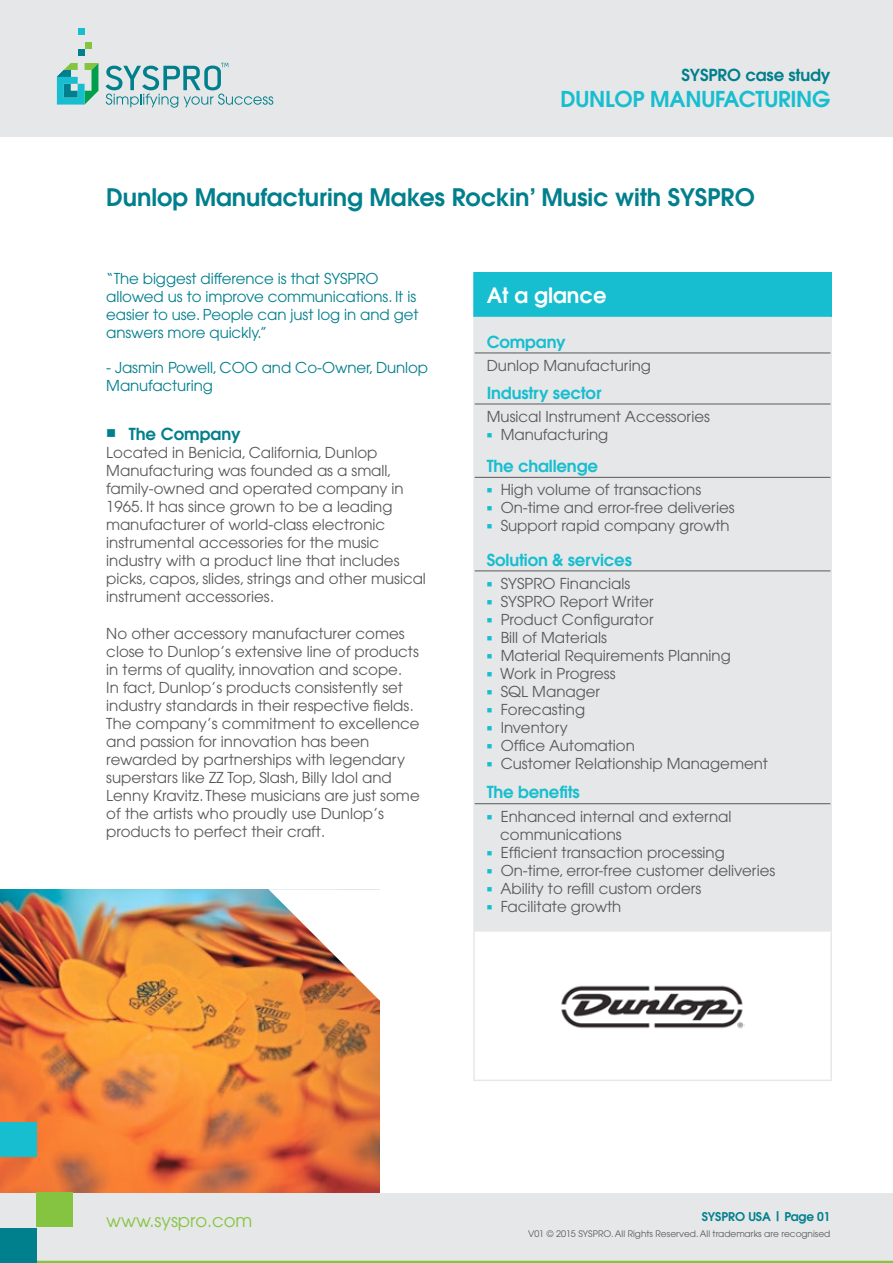
<style>
.page{position:relative;width:893px;height:1263px;background:#fff}
.page>*{position:absolute;margin:0;border:0;box-sizing:border-box;transform-origin:0 0}
.t1{font:600 24px "Avant Garde";letter-spacing:-.005em;color:#007f8c}
.t2{font:600 21.75px "Avant Garde";letter-spacing:-.01em;color:#16becf}
.t3{font:600 21px "Avant Garde";color:#fff}
.t4{font:18px "Avant Garde";color:#85c441}
.t5{font:600 16.5px "Avant Garde";letter-spacing:-.01em;color:#16becf}
.t6{font:600 16.5px "Avant Garde";letter-spacing:-.01em;color:#007f8c}
.t7{font:15px/18px "Avant Garde";color:#58595b}
.t8{font:15px/18px "Avant Garde";letter-spacing:-.005em;color:#007f8c}
.t9{font:600 12px "Avant Garde";letter-spacing:-.01em;color:#007f8c}
.t10{font:9px "Avant Garde";color:#58595b}
.s1{color:#16becf}
</style>
<div class="page">
<img style="left:0;top:890px;width:379px;height:303px">
<img style="left:268px;top:889px;width:112px;height:112px">
<div style="left:0;top:0;width:893px;height:136px;background:#e6e7e8"></div>
<div style="left:474px;top:272px;width:357px;height:45px;background:#16becf"></div>
<div style="left:475px;top:317px;width:355px;height:614px;background:#e6e7e8"></div>
<hr style="left:473px;top:931px;width:2px;height:148px;background:#e6e7e8">
<hr style="left:830px;top:931px;width:2px;height:148px;background:#e6e7e8">
<hr style="left:473px;top:1079px;width:359px;height:2px;background:#e6e7e8">
<svg style="left:473px;top:317px;width:2px;height:15px"></svg>
<svg style="left:830px;top:317px;width:2px;height:15px"></svg>
<hr style="left:473px;top:332px;width:2px;height:21px;background:#e6e7e8">
<hr style="left:830px;top:332px;width:2px;height:21px;background:#e6e7e8">
<hr style="left:473px;top:353px;width:2px;height:30px;background:#e6e7e8">
<hr style="left:830px;top:353px;width:2px;height:30px;background:#e6e7e8">
<hr style="left:473px;top:383px;width:2px;height:21px;background:#e6e7e8">
<hr style="left:830px;top:383px;width:2px;height:21px;background:#e6e7e8">
<hr style="left:473px;top:404px;width:2px;height:52px;background:#e6e7e8">
<hr style="left:830px;top:404px;width:2px;height:52px;background:#e6e7e8">
<hr style="left:473px;top:456px;width:2px;height:21px;background:#e6e7e8">
<hr style="left:830px;top:456px;width:2px;height:21px;background:#e6e7e8">
<hr style="left:473px;top:477px;width:2px;height:73px;background:#e6e7e8">
<hr style="left:830px;top:477px;width:2px;height:73px;background:#e6e7e8">
<hr style="left:473px;top:550px;width:2px;height:21px;background:#e6e7e8">
<hr style="left:830px;top:550px;width:2px;height:21px;background:#e6e7e8">
<hr style="left:473px;top:571px;width:2px;height:211px;background:#e6e7e8">
<hr style="left:830px;top:571px;width:2px;height:211px;background:#e6e7e8">
<hr style="left:473px;top:782px;width:2px;height:22px;background:#e6e7e8">
<hr style="left:830px;top:782px;width:2px;height:22px;background:#e6e7e8">
<hr style="left:473px;top:804px;width:2px;height:127px;background:#e6e7e8">
<hr style="left:830px;top:804px;width:2px;height:127px;background:#e6e7e8">
<hr style="left:475px;top:353px;width:355px;height:1px;background:#58595b">
<hr style="left:475px;top:931px;width:355px;height:1px;background:#e6e7e8">
<hr style="left:475px;top:477px;width:355px;height:1px;background:#58595b">
<hr style="left:475px;top:404px;width:355px;height:1px;background:#58595b">
<hr style="left:473px;top:272px;width:2px;height:45px;background:#16becf">
<hr style="left:830px;top:272px;width:2px;height:45px;background:#16becf">
<hr style="left:475px;top:571px;width:355px;height:1px;background:#58595b">
<hr style="left:475px;top:803px;width:355px;height:1px;background:#58595b">
<div style="left:0;top:1193px;width:893px;height:70px;background:#e6e7e8"></div>
<hr style="left:0;top:1261px;width:893px;height:2px;background:#85c441">
<div style="left:78px;top:49px;width:7px;height:7px;background:#007f8c"></div>
<div style="left:85px;top:42px;width:7px;height:7px;background:#85c441"></div>
<div style="left:78px;top:28px;width:7px;height:7px;background:#16becf"></div>
<svg style="left:57px;top:63px;width:41px;height:42px"></svg>
<svg style="left:106px;top:63px;width:167px;height:45px"></svg>
<div style="left:0;top:1228px;width:36px;height:34px;background:#007f8c"></div>
<div style="left:36px;top:1192px;width:36px;height:35px;background:#85c441"></div>
<div style="left:0;top:1122px;width:36px;height:34px;background:#16becf"></div>
<img style="left:561px;top:985px;width:183px;height:44px">
<p class="t6" style="left:681px;top:64px;width:150px">SYSPRO case study</p>
<h2 class="t2" style="left:560px;top:85px;width:272px">DUNLOP MANUFACTURING</h2>
<h1 class="t1" style="left:106px;top:182px;width:650px">Dunlop Manufacturing Makes Rockin’ Music with SYSPRO</h1>
<p class="t8" style="left:106px;top:269px;width:314px">“The biggest difference is that SYSPRO allowed us to improve communications. It is easier to use. People can just log in and get answers more quickly.”</p>
<p class="t8" style="left:106px;top:358px;width:323px">- Jasmin Powell, COO and Co-Owner, Dunlop<br>Manufacturing</p>
<p class="t6" style="left:106px;top:423px;width:136px">■ The Company</p>
<p class="t7" style="left:106px;top:443px;width:321px">Located in Benicia, California, Dunlop Manufacturing was founded as a small, family-owned and operated company in 1965. It has since grown to be a leading manufacturer of world-class electronic instrumental accessories for the music industry with a product line that includes picks, capos, slides, strings and other musical instrument accessories.</p>
<p class="t7" style="left:106px;top:624px;width:315px">No other accessory manufacturer comes close to Dunlop’s extensive line of products in terms of quality, innovation and scope.<br>In fact, Dunlop’s products consistently set industry standards in their respective fields.<br>The company’s commitment to excellence and passion for innovation has been rewarded by partnerships with legendary superstars like ZZ Top, Slash, Billy Idol and Lenny Kravitz. These musicians are just some of the artists who proudly use Dunlop’s products to perfect their craft.</p>
<h3 class="t3" style="left:487px;top:281px;width:121px">At a glance</h3>
<p class="t5" style="left:487px;top:331px;width:80px">Company</p>
<p class="t7" style="left:487px;top:356px;width:166px">Dunlop Manufacturing</p>
<p class="t5" style="left:487px;top:382px;width:116px">Industry sector</p>
<p class="t7" style="left:487px;top:407px;width:225px">Musical Instrument Accessories</p>
<p class="t7" style="left:487px;top:425px;width:123px"><span class="s1">■</span> Manufacturing</p>
<p class="t5" style="left:487px;top:455px;width:113px">The challenge</p>
<p class="t7" style="left:487px;top:481px;width:216px"><sup>■</sup> High volume of transactions</p>
<p class="t7" style="left:487px;top:499px;width:249px"><span class="s1">■</span> On-time and error-free deliveries</p>
<p class="t7" style="left:487px;top:517px;width:244px"><span class="s1">■</span> Support rapid company growth</p>
<p class="t5" style="left:487px;top:549px;width:147px">Solution &amp; services</p>
<p class="t7" style="left:487px;top:574px;width:145px"><span class="s1">■</span> SYSPRO Financials</p>
<p class="t7" style="left:487px;top:592px;width:169px"><span class="s1">■</span> SYSPRO Report Writer</p>
<p class="t7" style="left:487px;top:610px;width:168px"><span class="s1">■</span> Product Configurator</p>
<p class="t7" style="left:487px;top:628px;width:122px"><span class="s1">■</span> Bill of Materials</p>
<p class="t7" style="left:487px;top:646px;width:246px"><span class="s1">■</span> Material Requirements Planning</p>
<p class="t7" style="left:487px;top:664px;width:130px"><span class="s1">■</span> Work in Progress</p>
<p class="t7" style="left:487px;top:682px;width:115px"><span class="s1">■</span> SQL Manager</p>
<p class="t7" style="left:487px;top:700px;width:100px"><span class="s1">■</span> Forecasting</p>
<p class="t7" style="left:487px;top:718px;width:83px"><span class="s1">■</span> Inventory</p>
<p class="t7" style="left:487px;top:736px;width:150px"><span class="s1">■</span> Office Automation</p>
<p class="t7" style="left:487px;top:754px;width:283px"><span class="s1">■</span> Customer Relationship Management</p>
<p class="t5" style="left:487px;top:782px;width:95px">The benefits</p>
<p class="t7" style="left:500px;top:807px;width:233px;text-indent:-14px"><span class="s1">■</span> Enhanced internal and external communications</p>
<p class="t7" style="left:487px;top:843px;width:240px"><span class="s1">■</span> Efficient transaction processing</p>
<p class="t7" style="left:487px;top:861px;width:290px"><span class="s1">■</span> On-time, error-free customer deliveries</p>
<p class="t7" style="left:487px;top:879px;width:216px"><span class="s1">■</span> Ability to refill custom orders</p>
<p class="t7" style="left:487px;top:897px;width:136px"><span class="s1">■</span> Facilitate growth</p>
<p class="t4" style="left:106px;top:1210px;width:148px">www.syspro.com</p>
<p class="t9" style="left:702px;top:1209px;width:130px">SYSPRO USA | Page 01</p>
<p class="t10" style="left:528px;top:1229px;width:304px">V01 © 2015 SYSPRO. All Rights Reserved. All trademarks are recognised</p>
</div>
